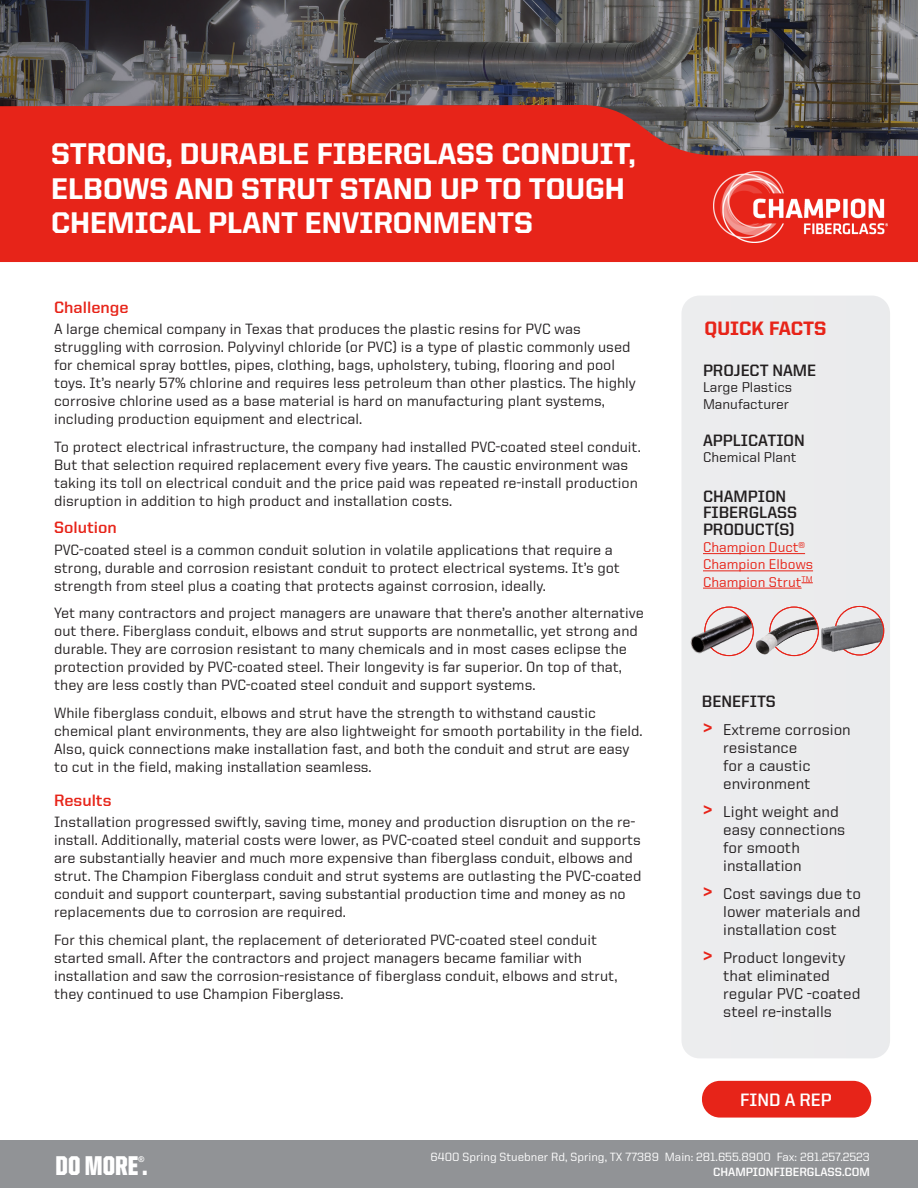
<style>
.page{position:relative;width:918px;height:1188px;background:#fff}
.page>*{position:absolute;margin:0;border:0;box-sizing:border-box;transform-origin:0 0}
.t1{font:800 30px/34.5px "United Sans Reg";color:#fff}
.t2{font:900 27.3px "United Sans Cond";color:#fff}
.t3{font:800 19.5px "United Sans Reg";letter-spacing:-.005em;color:#e72419}
.t4{font:700 18px "United Sans Reg";color:#fff}
.t5{font:700 16.5px/16.5px "United Sans Reg";color:#231f20}
.t6{font:700 16.5px "United Sans Reg";color:#e72419}
.t7{font:500 15.75px/18px "United Sans Reg";color:#231f20}
.t8{font:500 15px/18px "United Sans Reg";color:#231f20}
.t9{font:500 14.25px "United Sans Reg";color:#e72419}
.t10{font:500 14.25px/16.5px "United Sans Reg";color:#231f20}
.t11{font:500 12px "United Sans Reg";color:#fff}
.t12{font:700 12px "United Sans Reg";color:#fff}
.t13{font:700 7.8px "Arial";color:#fff}
.s1{font-weight:700;font-size:21px;color:#e72419}
</style>
<div class="page">
<div style="left:681px;top:296px;width:209px;height:762px;background:#e6e7e9;border-radius:18px"></div>
<div style="left:0;top:1141px;width:918px;height:47px;background:#919396"></div>
<div style="left:702px;top:1081px;width:169px;height:37px;background:#e72419;border-radius:18px"></div>
<hr style="left:703px;top:553px;width:102px;height:1px;background:#e72419">
<hr style="left:703px;top:571px;width:110px;height:1px;background:#e72419">
<hr style="left:703px;top:588px;width:99px;height:1px;background:#e72419">
<svg style="left:0;top:0;width:918px;height:105px;background:#565454"></svg>
<svg style="left:0;top:105px;width:918px;height:157px;background:#d8291f"></svg>
<img style="left:714px;top:172px;width:174px;height:71px">
<img style="left:810px;top:616px;width:4px;height:35px">
<img style="left:759px;top:616px;width:51px;height:40px">
<img style="left:835px;top:606px;width:49px;height:49px;border-radius:24px">
<div style="left:835px;top:606px;width:49px;height:49px;border:1px solid #e72419;border-radius:50%"></div>
<img style="left:814px;top:613px;width:65px;height:43px">
<img style="left:690px;top:606px;width:69px;height:51px">
<p class="t1" style="left:51px;top:136px;width:586px">STRONG, DURABLE FIBERGLASS CONDUIT,<br>ELBOWS AND STRUT STAND UP TO TOUGH<br>CHEMICAL PLANT ENVIRONMENTS</p>
<p class="t6" style="left:54px;top:298px;width:76px">Challenge</p>
<p class="t8" style="left:54px;top:319px;width:583px">A large chemical company in Texas that produces the plastic resins for PVC was struggling with corrosion. Polyvinyl chloride (or PVC) is a type of plastic commonly used for chemical spray bottles, pipes, clothing, bags, upholstery, tubing, flooring and pool toys. It’s nearly 57% chlorine and requires less petroleum than other plastics. The highly corrosive chlorine used as a base material is hard on manufacturing plant systems, including production equipment and electrical.</p>
<p class="t8" style="left:54px;top:437px;width:588px">To protect electrical infrastructure, the company had installed PVC-coated steel conduit.<br>But that selection required replacement every five years. The caustic environment was taking its toll on electrical conduit and the price paid was repeated re-install production disruption in addition to high product and installation costs.</p>
<p class="t6" style="left:54px;top:519px;width:64px">Solution</p>
<p class="t8" style="left:54px;top:540px;width:567px">PVC-coated steel is a common conduit solution in volatile applications that require a strong, durable and corrosion resistant conduit to protect electrical systems. It’s got strength from steel plus a coating that protects against corrosion, ideally.</p>
<p class="t8" style="left:54px;top:604px;width:591px">Yet many contractors and project managers are unaware that there’s another alternative out there. Fiberglass conduit, elbows and strut supports are nonmetallic, yet strong and durable. They are corrosion resistant to many chemicals and in most cases eclipse the protection provided by PVC-coated steel. Their longevity is far superior. On top of that, they are less costly than PVC-coated steel conduit and support systems.</p>
<p class="t8" style="left:54px;top:704px;width:590px">While fiberglass conduit, elbows and strut have the strength to withstand caustic chemical plant environments, they are also lightweight for smooth portability in the field.<br>Also, quick connections make installation fast, and both the conduit and strut are easy to cut in the field, making installation seamless.</p>
<p class="t6" style="left:54px;top:791px;width:59px">Results</p>
<p class="t8" style="left:54px;top:813px;width:589px">Installation progressed swiftly, saving time, money and production disruption on the re&shy;install. Additionally, material costs were lower, as PVC-coated steel conduit and supports are substantially heavier and much more expensive than fiberglass conduit, elbows and strut. The Champion Fiberglass conduit and strut systems are outlasting the PVC-coated conduit and support counterpart, saving substantial production time and money as no replacements due to corrosion are required.</p>
<p class="t8" style="left:54px;top:931px;width:565px">For this chemical plant, the replacement of deteriorated PVC-coated steel conduit started small. After the contractors and project managers became familiar with installation and saw the corrosion-resistance of fiberglass conduit, elbows and strut, they continued to use Champion Fiberglass.</p>
<p class="t3" style="left:705px;top:317px;width:123px">QUICK FACTS</p>
<p class="t5" style="left:703px;top:362px;width:115px">PROJECT NAME</p>
<p class="t10" style="left:703px;top:379px;width:91px">Large Plastics<br>Manufacturer</p>
<p class="t5" style="left:703px;top:432px;width:103px">APPLICATION</p>
<p class="t10" style="left:703px;top:449px;width:95px">Chemical Plant</p>
<p class="t5" style="left:703px;top:488px;width:95px">CHAMPION<br>FIBERGLASS<br>PRODUCT(S)</p>
<p class="t9" style="left:703px;top:540px;width:104px">Champion Duct®</p>
<p class="t9" style="left:703px;top:557px;width:112px">Champion Elbows</p>
<p class="t9" style="left:703px;top:574px;width:111px">Champion Strut<sup>TM</sup></p>
<p class="t5" style="left:702px;top:693px;width:75px">BENEFITS</p>
<p class="t7" style="left:723px;top:721px;width:129px;text-indent:-20px"><span class="s1">&gt;</span> Extreme corrosion resistance<br>for a caustic environment</p>
<p class="t7" style="left:723px;top:802px;width:124px;text-indent:-20px"><span class="s1">&gt;</span> Light weight and easy connections for smooth installation</p>
<p class="t7" style="left:723px;top:884px;width:139px;text-align:justify;text-indent:-20px"><span class="s1">&gt;</span> Cost savings due to lower materials and installation cost</p>
<p class="t7" style="left:723px;top:948px;width:139px;text-indent:-20px"><span class="s1">&gt;</span> Product longevity that eliminated regular PVC -coated steel re-installs</p>
<p class="t4" style="left:740px;top:1090px;width:93px">FIND A REP</p>
<p class="t13" style="left:138px;top:1154px;width:7px">®</p>
<p class="t2" style="left:55px;top:1151px;width:94px">DO MORE .</p>
<p class="t11" style="left:431px;top:1151px;width:441px">6400 Spring Stuebner Rd, Spring, TX 77389 Main: 281.655.8900 Fax: 281.257.2523</p>
<p class="t12" style="left:713px;top:1166px;width:158px">CHAMPIONFIBERGLASS.COM</p>
</div>
